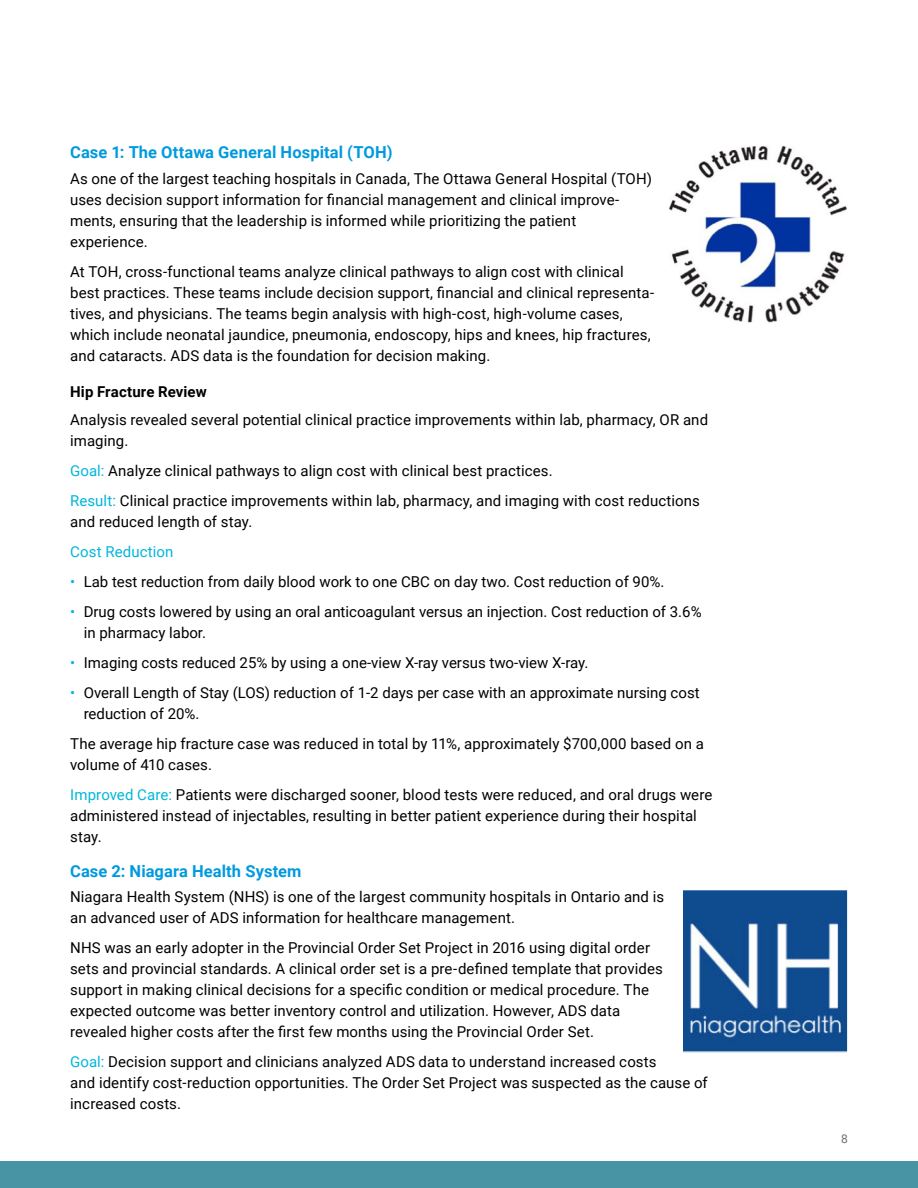
<style>
.page{position:relative;width:918px;height:1188px;background:#fff}
.page>*{position:absolute;margin:0;border:0;box-sizing:border-box;transform-origin:0 0}
.t1{font:700 16.5px "Roboto";letter-spacing:.005em;color:#009ade}
.t2{font:15px/21px "Roboto";letter-spacing:.005em;color:#000}
.t3{font:700 15px "Roboto";letter-spacing:.005em;color:#000}
.t4{font:15px "Roboto";letter-spacing:.01em;color:#00b6db}
.t5{font:12px "Roboto";color:#717073}
.s1{color:#00b6db}
</style>
<div class="page">
<div style="left:0;top:1161px;width:918px;height:27px;background:#4994a4"></div>
<img style="left:684px;top:891px;width:164px;height:162px">
<img style="left:670px;top:146px;width:177px;height:177px">
<p class="t1" style="left:70px;top:145px;width:324px">Case 1: The Ottawa General Hospital (TOH)</p>
<p class="t2" style="left:70px;top:167px;width:583px">As one of the largest teaching hospitals in Canada, The Ottawa General Hospital (TOH) uses decision support information for financial management and clinical improve&shy;ments, ensuring that the leadership is informed while prioritizing the patient experience.</p>
<p class="t2" style="left:70px;top:262px;width:586px">At TOH, cross-functional teams analyze clinical pathways to align cost with clinical best practices. These teams include decision support, financial and clinical representa&shy;tives, and physicians. The teams begin analysis with high-cost, high-volume cases, which include neonatal jaundice, pneumonia, endoscopy, hips and knees, hip fractures, and cataracts. ADS data is the foundation for decision making.</p>
<p class="t3" style="left:70px;top:385px;width:138px">Hip Fracture Review</p>
<p class="t2" style="left:70px;top:410px;width:639px">Analysis revealed several potential clinical practice improvements within lab, pharmacy, OR and imaging.</p>
<p class="t2" style="left:70px;top:457px;width:631px;line-height:30px"><span class="s1">Goal:</span> Analyze clinical pathways to align cost with clinical best practices.<br><span class="s1">Result:</span> Clinical practice improvements within lab, pharmacy, and imaging with cost reductions</p>
<p class="t2" style="left:70px;top:512px;width:184px">and reduced length of stay.</p>
<p class="t4" style="left:70px;top:545px;width:105px">Cost Reduction</p>
<p class="t2" style="left:70px;top:572px;width:596px"><span class="s1">•</span> Lab test reduction from daily blood work to one CBC on day two. Cost reduction of 90%.</p>
<p class="t2" style="left:84px;top:601px;width:619px;text-indent:-14px"><span class="s1">•</span> Drug costs lowered by using an oral anticoagulant versus an injection. Cost reduction of 3.6% in pharmacy labor.</p>
<p class="t2" style="left:70px;top:653px;width:520px"><span class="s1">•</span> Imaging costs reduced 25% by using a one-view X-ray versus two-view X-ray.</p>
<p class="t2" style="left:84px;top:683px;width:617px;text-indent:-14px"><span class="s1">•</span> Overall Length of Stay (LOS) reduction of 1-2 days per case with an approximate nursing cost reduction of 20%.</p>
<p class="t2" style="left:70px;top:734px;width:635px">The average hip fracture case was reduced in total by 11%, approximately $700,000 based on a volume of 410 cases.</p>
<p class="t2" style="left:70px;top:785px;width:644px"><span class="s1">Improved Care:</span> Patients were discharged sooner, blood tests were reduced, and oral drugs were administered instead of injectables, resulting in better patient experience during their hospital stay.</p>
<p class="t1" style="left:70px;top:863px;width:233px">Case 2: Niagara Health System</p>
<p class="t2" style="left:70px;top:887px;width:596px">Niagara Health System (NHS) is one of the largest community hospitals in Ontario and is an advanced user of ADS information for healthcare management.</p>
<p class="t2" style="left:70px;top:937px;width:594px">NHS was an early adopter in the Provincial Order Set Project in 2016 using digital order sets and provincial standards. A clinical order set is a pre-defined template that provides support in making clinical decisions for a specific condition or medical procedure. The expected outcome was better inventory control and utilization. However, ADS data revealed higher costs after the first few months using the Provincial Order Set.</p>
<p class="t2" style="left:70px;top:1052px;width:639px"><span class="s1">Goal:</span> Decision support and clinicians analyzed ADS data to understand increased costs<br>and identify cost-reduction opportunities. The Order Set Project was suspected as the cause of increased costs.</p>
<p class="t5" style="left:841px;top:1130px;width:8px">8</p>
</div>
